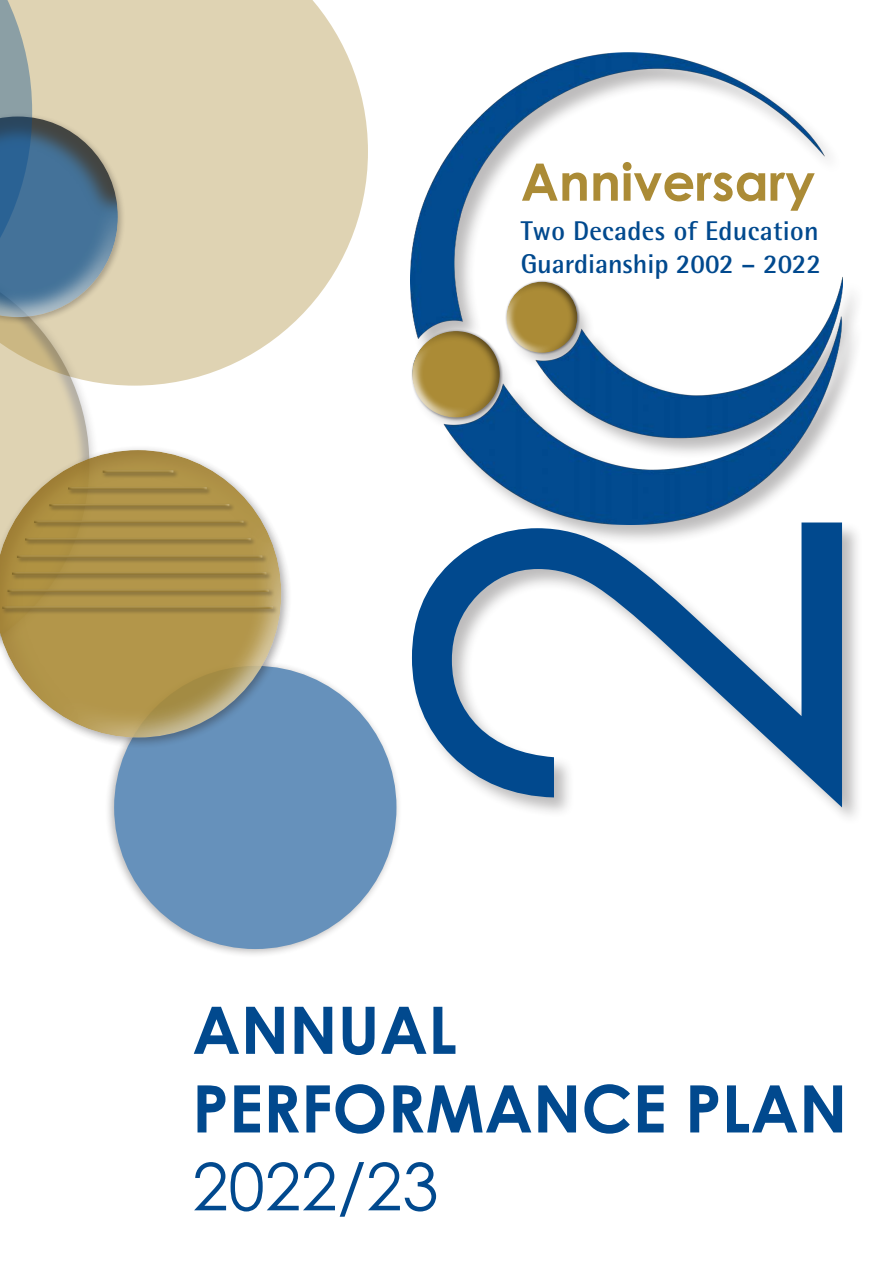
<style>
.page{position:relative;width:893px;height:1263px;background:#fff}
.page>*{position:absolute;margin:0;border:0;box-sizing:border-box;transform-origin:0 0}
.t1{font:584.1px "Century Gothic";color:#01498e}
.t2{font:700 65.55px "Century Gothic";color:#01498e}
.t3{font:65.55px "Century Gothic";color:#01498e}
.t4{font:700 51.6px "Century Gothic";color:#ab8b36}
.t5{font:700 27.15px "Rotis Semi Sans Std";color:#01498e}
</style>
<div class="page">
<svg style="left:118px;top:0;width:250px;height:386px;fill:#dfd3b3"></svg>
<div style="left:0;top:113px;width:126px;height:212px;background:#231f20;opacity:.42"></div>
<div style="left:104px;top:659px;width:298px;height:299px;background:#231f20;opacity:.52"></div>
<div style="left:114px;top:666px;width:282px;height:283px;background:#6691bb;border-radius:50%"></div>
<div style="left:0;top:444px;width:293px;height:305px;background:#231f20;opacity:.42"></div>
<div style="left:0;top:448px;width:284px;height:288px;background:#ab8b36;opacity:.66"></div>
<div style="left:1px;top:605px;width:278px;height:9px;background:#231f20;opacity:.45"></div>
<div style="left:1px;top:603px;width:275px;height:6px;background:#231f20;opacity:.75"></div>
<div style="left:6px;top:589px;width:269px;height:9px;background:#231f20;opacity:.45"></div>
<div style="left:7px;top:587px;width:264px;height:6px;background:#231f20;opacity:.75"></div>
<div style="left:11px;top:571px;width:261px;height:9px;background:#9a8142"></div>
<div style="left:11px;top:569px;width:258px;height:6px;background:#231f20;opacity:.75"></div>
<div style="left:16px;top:554px;width:252px;height:10px;background:#231f20;opacity:.45"></div>
<div style="left:16px;top:553px;width:249px;height:6px;background:#231f20;opacity:.75"></div>
<div style="left:24px;top:537px;width:233px;height:9px;background:#231f20;opacity:.45"></div>
<div style="left:24px;top:535px;width:229px;height:6px;background:#231f20;opacity:.75"></div>
<div style="left:33px;top:520px;width:216px;height:9px;background:#231f20;opacity:.45"></div>
<div style="left:33px;top:518px;width:213px;height:6px;background:#231f20;opacity:.75"></div>
<div style="left:48px;top:503px;width:187px;height:9px;background:#231f20;opacity:.45"></div>
<div style="left:49px;top:501px;width:183px;height:6px;background:#231f20;opacity:.75"></div>
<div style="left:67px;top:486px;width:146px;height:9px;background:#9a8142"></div>
<div style="left:67px;top:484px;width:142px;height:6px;background:#231f20;opacity:.75"></div>
<div style="left:102px;top:469px;width:77px;height:9px;background:#231f20;opacity:.45"></div>
<div style="left:101px;top:467px;width:74px;height:6px;background:#ad9247"></div>
<svg style="left:0;top:0;width:118px;height:674px;background:#a7a58b"></svg>
<div style="left:409px;top:52px;width:455px;height:493px;background:#231f20;opacity:.3"></div>
<img style="left:411px;top:53px;width:431px;height:468px">
<div style="left:410px;top:521px;width:453px;height:306px;background:#231f20;opacity:.3"></div>
<div style="left:411px;top:330px;width:92px;height:91px;background:#231f20;opacity:.42"></div>
<div style="left:411px;top:332px;width:68px;height:86px;background:#fff;opacity:.75"></div>
<div style="left:416px;top:329px;width:86px;height:89px;background:#231f20;opacity:.75"></div>
<div style="left:505px;top:281px;width:75px;height:75px;background:#231f20;opacity:.42"></div>
<div style="left:505px;top:282px;width:56px;height:72px;background:#fff;opacity:.75"></div>
<div style="left:510px;top:279px;width:69px;height:75px;background:#231f20;opacity:.75"></div>
<p class="t4" style="left:521px;top:143px;width:296px">Anniversary</p>
<p class="t5" style="left:521px;top:215px;width:299px">Two Decades of Education</p>
<p class="t5" style="left:521px;top:247px;width:302px">Guardianship 2002 – 2022</p>
<p class="t1" style="left:275px;top:825px;width:325px;rotate:-90deg">2</p>
<p class="t2" style="left:192px;top:980px;width:266px">ANNUAL</p>
<p class="t2" style="left:192px;top:1059px;width:657px">PERFORMANCE PLAN</p>
<p class="t3" style="left:192px;top:1147px;width:248px">2022/23</p>
</div>
